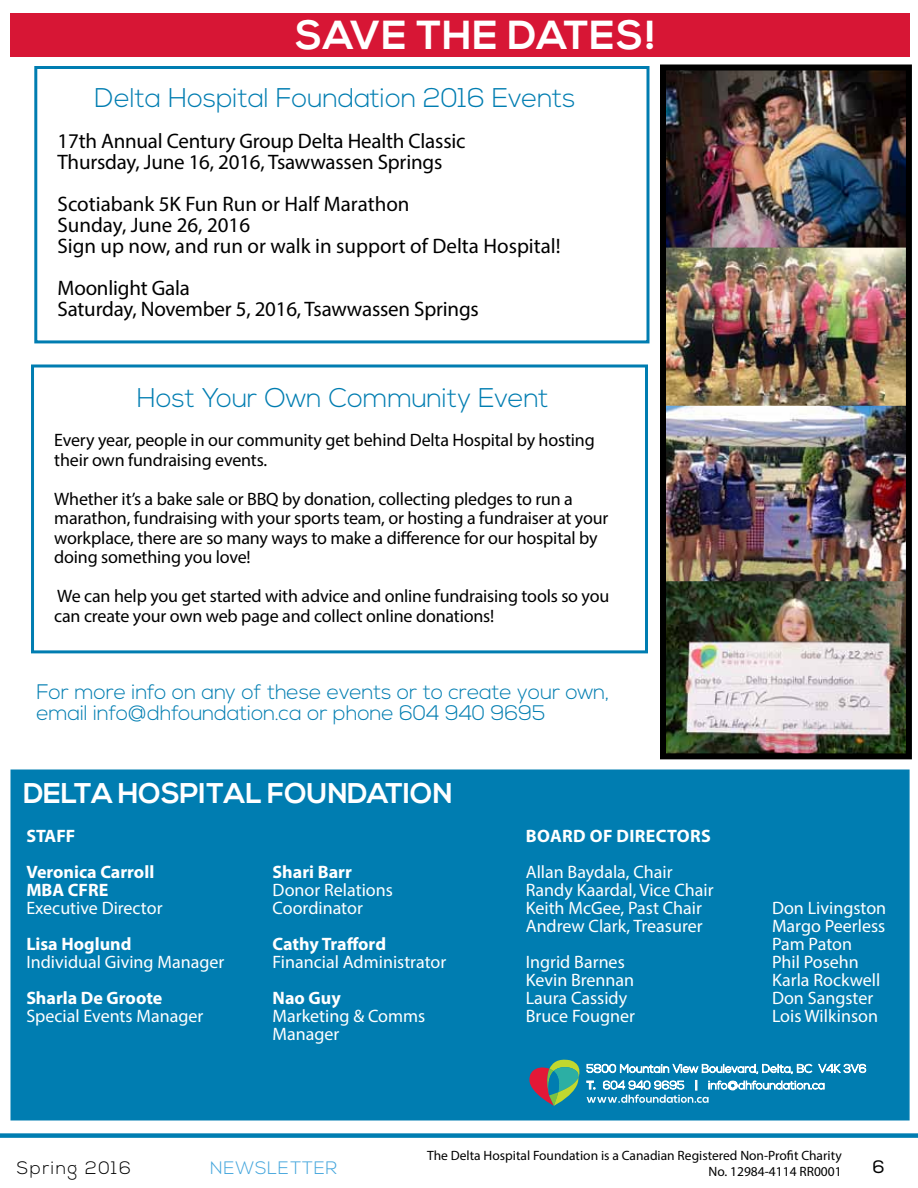
<style>
.page{position:relative;width:918px;height:1188px;background:#fff}
.page>*{position:absolute;margin:0;border:0;box-sizing:border-box;transform-origin:0 0}
.t1{font:700 40.5px "Nexa";color:#fff}
.t2{font:700 28.5px "Nexa";letter-spacing:-.01em;color:#fff}
.t3{font:300 27px "Nexa";letter-spacing:-.01em;color:#007db1}
.t4{font:21px/21px "Myriad Pro";letter-spacing:-.01em;color:#000}
.t5{font:300 21px/21px "Nexa";letter-spacing:-.01em;color:#007db1}
.t6{font:18px/19.5px "Myriad Pro";letter-spacing:-.01em;color:#000}
.t7{font:18px/18px "Myriad Pro";color:#fff}
.t8{font:700 18px/36px "Myriad Pro";color:#fff}
.t9{font:300 18px "Nexa";letter-spacing:.08em;color:#000}
.t10{font:300 18px "Nexa";letter-spacing:.04em;color:#43a5dc}
.t11{font:18px "Nexa";color:#000}
.t12{font:13.5px/16.2px "Myriad Pro";color:#000;text-align:right}
</style>
<div class="page">
<div style="left:0;top:1133px;width:918px;height:5px;background:#007db1"></div>
<div style="left:10px;top:770px;width:900px;height:350px;background:#007db1"></div>
<div style="left:10px;top:13px;width:899px;height:43px;background:#d71635"></div>
<img style="left:667px;top:248px;width:238px;height:158px">
<div style="left:31px;top:364px;width:617px;height:289px;border:3px solid #007db1"></div>
<div style="left:34px;top:66px;width:616px;height:277px;border:3px solid #007db1"></div>
<svg style="left:529px;top:1060px;width:337px;height:46px"></svg>
<img style="left:667px;top:71px;width:238px;height:177px">
<img style="left:667px;top:581px;width:238px;height:171px">
<img style="left:667px;top:406px;width:238px;height:175px">
<div style="left:660px;top:64px;width:252px;height:695px;border:6px solid #000"></div>
<h1 class="t1" style="left:296px;top:12px;width:240px">SAVE THE DAT</h1>
<h1 class="t1" style="left:590px;top:12px;width:68px">ES!</h1>
<h3 class="t3" style="left:95px;top:83px;width:483px">Delta Hospital Foundation 2016 Events</h3>
<p class="t4" style="left:58px;top:130px;width:410px">17th Annual Century Group Delta Health Classic<br>Thursday, June 16, 2016, Tsawwassen Springs</p>
<p class="t4" style="left:58px;top:193px;width:505px">Scotiabank 5K Fun Run or Half Marathon<br>Sunday, June 26, 2016<br>Sign up now, and run or walk in support of Delta Hospital!</p>
<p class="t4" style="left:58px;top:277px;width:423px">Moonlight Gala<br>Saturday, November 5, 2016, Tsawwassen Springs</p>
<h3 class="t3" style="left:137px;top:382px;width:414px">Host Your Own Community Event</h3>
<p class="t6" style="left:54px;top:430px;width:542px">Every year, people in our community get behind Delta Hospital by hosting their own fundraising events.</p>
<p class="t6" style="left:54px;top:489px;width:556px">Whether it’s a bake sale or BBQ by donation, collecting pledges to run a marathon, fundraising with your sports team, or hosting a fundraiser at your workplace, there are so many ways to make a difference for our hospital by doing something you love!</p>
<p class="t6" style="left:54px;top:586px;width:557px">We can help you get started with advice and online fundraising tools so you can create your own web page and collect online donations!</p>
<p class="t5" style="left:36px;top:682px;width:574px">For more info on any of these events or to create your own, email info@dhfoundation.ca or phone 604 940 9695</p>
<h2 class="t2" style="left:23px;top:777px;width:56px">DELTA</h2>
<h2 class="t2" style="left:118px;top:777px;width:79px">HOSPITAL</h2>
<h2 class="t2" style="left:267px;top:777px;width:118px">FOU NDATIO</h2>
<h2 class="t2" style="left:432px;top:777px;width:22px">N</h2>
<p class="t8" style="left:26px;top:817px;width:129px">STAFF<br>Veronica Carroll</p>
<p class="t8" style="left:26px;top:871px;width:83px">MBA CFRE</p>
<p class="t7" style="left:26px;top:898px;width:138px">Executive Director</p>
<p class="t8" style="left:26px;top:925px;width:107px">Lisa Hoglund</p>
<p class="t7" style="left:26px;top:952px;width:199px">Individual Giving Manager</p>
<p class="t8" style="left:26px;top:979px;width:138px">Sharla De Groote</p>
<p class="t7" style="left:26px;top:1006px;width:179px">Special Events Manager</p>
<p class="t8" style="left:273px;top:853px;width:81px">Shari Barr</p>
<p class="t7" style="left:273px;top:880px;width:122px">Donor Relations<br>Coordinator</p>
<p class="t8" style="left:273px;top:925px;width:115px">Cathy Trafford</p>
<p class="t7" style="left:273px;top:952px;width:175px">Financial Administrator</p>
<p class="t8" style="left:273px;top:979px;width:70px">Nao Guy</p>
<p class="t7" style="left:273px;top:1006px;width:154px">Marketing &amp; Comms<br>Manager</p>
<p class="t8" style="left:526px;top:817px;width:37px">board</p>
<p class="t8" style="left:590px;top:817px;width:38px">of direct</p>
<p class="t8" style="left:677px;top:817px;width:24px">ors</p>
<p class="t7" style="left:526px;top:862px;width:189px">Allan Baydala, Chair<br>Randy Kaardal, Vice Chair<br>Keith McGee, Past Chair<br>Andrew Clark, Treasurer</p>
<p class="t7" style="left:526px;top:952px;width:111px">Ingrid Barnes<br>Kevin Brennan<br>Laura Cassidy<br>Bruce Fougner</p>
<p class="t7" style="left:772px;top:898px;width:116px">Don Livingston<br>Margo Peerless<br>Pam Paton<br>Phil Posehn<br>Karla Rockwell<br>Don Sangster<br>Lois Wilkinson</p>
<p class="t9" style="left:17px;top:1157px;width:116px">Spring 2016</p>
<p class="t10" style="left:210px;top:1157px;width:128px">Newsletter</p>
<p class="t12" style="left:427px;top:1147px;width:416px">The Delta Hospital Foundation is a Canadian Registered Non-Profit Charity<br>No. 12984-4114 RR0001</p>
<p class="t11" style="left:872px;top:1156px;width:14px">6</p>
</div>
